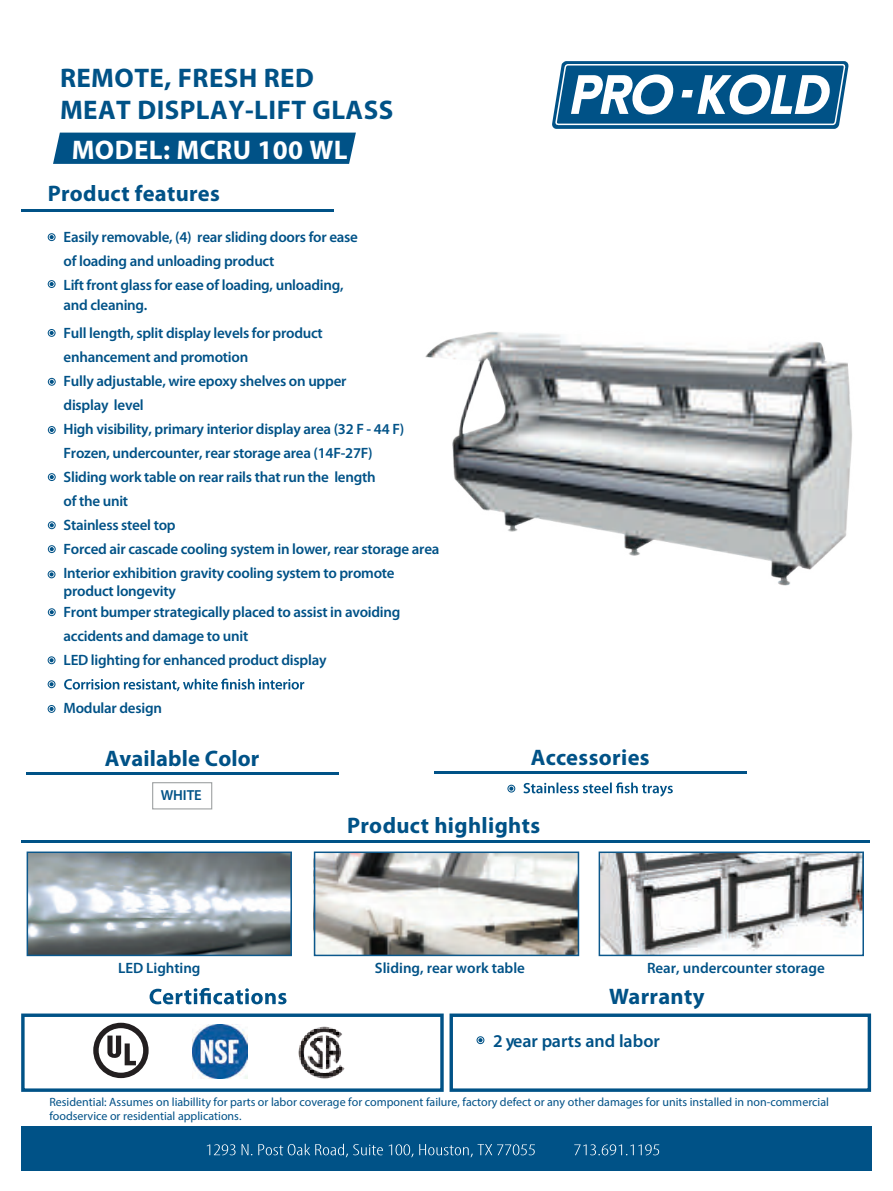
<style>
.page{position:relative;width:893px;height:1191px;background:#fff}
.page>*{position:absolute;margin:0;border:0;box-sizing:border-box;transform-origin:0 0}
.t1{font:700 27px/32.4px "Myriad Pro";letter-spacing:.015em;color:#005287}
.t2{font:700 27px "Myriad Pro";letter-spacing:.015em;color:#fff}
.t3{font:700 22.5px "Myriad Pro";letter-spacing:.015em;color:#005287}
.t4{font:600 18px "Myriad Pro";color:#005287}
.t5{font:600 15px/24px "Myriad Pro";letter-spacing:-.015em;color:#005287}
.t6{font:600 14.55px "Myriad Pro";letter-spacing:-.005em;color:#005287}
.t7{font:12px/14.4px "Myriad";color:#005187}
</style>
<div class="page">
<svg style="left:552px;top:61px;width:297px;height:68px"></svg>
<div style="left:21px;top:1126px;width:850px;height:45px;background:#005287"></div>
<svg style="left:207px;top:1143px;width:452px;height:14px"></svg>
<div style="left:53px;top:133px;width:303px;height:31px;background:#005287"></div>
<div style="left:21px;top:1013px;width:423px;height:78px;border:3px solid #005287"></div>
<svg style="left:48px;top:233px;width:8px;height:8px"></svg>
<svg style="left:476px;top:1036px;width:8px;height:8px"></svg>
<svg style="left:523px;top:782px;width:150px;height:14px"></svg>
<svg style="left:507px;top:784px;width:8px;height:8px"></svg>
<svg style="left:150px;top:988px;width:136px;height:16px"></svg>
<div style="left:449px;top:1013px;width:422px;height:78px;border:3px solid #005287"></div>
<svg style="left:48px;top:280px;width:8px;height:8px"></svg>
<svg style="left:48px;top:329px;width:8px;height:8px"></svg>
<svg style="left:48px;top:378px;width:8px;height:8px"></svg>
<hr style="left:434px;top:772px;width:312px;height:2px;background:#005287">
<hr style="left:21px;top:209px;width:312px;height:3px;background:#005287">
<hr style="left:21px;top:840px;width:848px;height:2px;background:#005287">
<hr style="left:26px;top:772px;width:312px;height:2px;background:#005287">
<div style="left:152px;top:782px;width:60px;height:27px;border:1px solid #9fa2a3"></div>
<svg style="left:30px;top:854px;width:259px;height:99px;background:#979fa3"></svg>
<svg style="left:48px;top:473px;width:8px;height:8px"></svg>
<svg style="left:48px;top:426px;width:8px;height:8px"></svg>
<svg style="left:48px;top:545px;width:8px;height:8px"></svg>
<svg style="left:48px;top:608px;width:8px;height:8px"></svg>
<svg style="left:48px;top:521px;width:8px;height:8px"></svg>
<svg style="left:48px;top:656px;width:8px;height:8px"></svg>
<svg style="left:48px;top:680px;width:8px;height:8px"></svg>
<svg style="left:48px;top:705px;width:8px;height:8px"></svg>
<div style="left:27px;top:851px;width:265px;height:105px;border:2px solid #0c588c"></div>
<svg style="left:64px;top:678px;width:240px;height:13px"></svg>
<img style="left:425px;top:331px;width:427px;height:255px">
<svg style="left:93px;top:1022px;width:56px;height:56px"></svg>
<svg style="left:97px;top:1026px;width:48px;height:48px"></svg>
<svg style="left:107px;top:1035px;width:29px;height:30px"></svg>
<img style="left:193px;top:1024px;width:54px;height:54px">
<img style="left:298px;top:1026px;width:47px;height:53px">
<img style="left:313px;top:852px;width:263px;height:103px">
<img style="left:602px;top:854px;width:259px;height:99px">
<div style="left:314px;top:851px;width:265px;height:105px;border:2px solid #0c588c"></div>
<div style="left:599px;top:851px;width:265px;height:105px;border:2px solid #0c588c"></div>
<svg style="left:48px;top:570px;width:8px;height:8px"></svg>
<h1 class="t1" style="left:60px;top:62px;width:335px">REMOTE, FRESH RED<br>MEAT DISPLAY-LIFT GLASS</h1>
<h1 class="t2" style="left:72px;top:134px;width:277px">MODEL: MCRU 100 WL</h1>
<h2 class="t3" style="left:48px;top:181px;width:174px">Product features</h2>
<p class="t5" style="left:64px;top:225px;width:296px">Easily removable, (4) rear sliding doors for ease of loading and unloading product<br>Lift front glass for ease of loading, unloading,</p>
<p class="t5" style="left:64px;top:290px;width:261px;line-height:28.5px">and cleaning.<br>Full length, split display levels for product</p>
<p class="t5" style="left:64px;top:345px;width:377px">enhancement and promotion<br>Fully adjustable, wire epoxy shelves on upper<br>display level<br>High visibility, primary interior display area (32 F - 44 F)<br>Frozen, undercounter, rear storage area (14F-27F)<br>Sliding work table on rear rails that run the length<br>of the unit<br>Stainless steel top<br>Forced air cascade cooling system in lower, rear storage area Interior exhibition gravity cooling system to promote</p>
<p class="t5" style="left:64px;top:580px;width:338px;line-height:21px">product longevity<br>Front bumper strategically placed to assist in avoiding</p>
<p class="t5" style="left:64px;top:624px;width:264px">accidents and damage to unit<br>LED lighting for enhanced product display</p>
<p class="t5" style="left:64px;top:696px;width:100px">Modular design</p>
<h2 class="t3" style="left:105px;top:745px;width:156px">Available Color</h2>
<p class="t6" style="left:161px;top:785px;width:43px">WHITE</p>
<h2 class="t3" style="left:531px;top:744px;width:120px">Accessories</h2>
<p class="t5" style="left:118px;top:955px;width:84px">LED Lighting</p>
<h2 class="t3" style="left:347px;top:813px;width:194px">Product highlights</h2>
<p class="t5" style="left:375px;top:955px;width:152px">Sliding, rear work table</p>
<p class="t5" style="left:647px;top:955px;width:179px">Rear, undercounter storage</p>
<h2 class="t3" style="left:609px;top:984px;width:97px">Warranty</h2>
<p class="t4" style="left:493px;top:1029px;width:168px">2 year parts and labor</p>
<p class="t7" style="left:49px;top:1094px;width:781px">Residential: Assumes on liabillity for parts or labor coverage for component failure, factory defect or any other damages for units installed in non-commercial foodservice or residential applications.</p>
</div>
